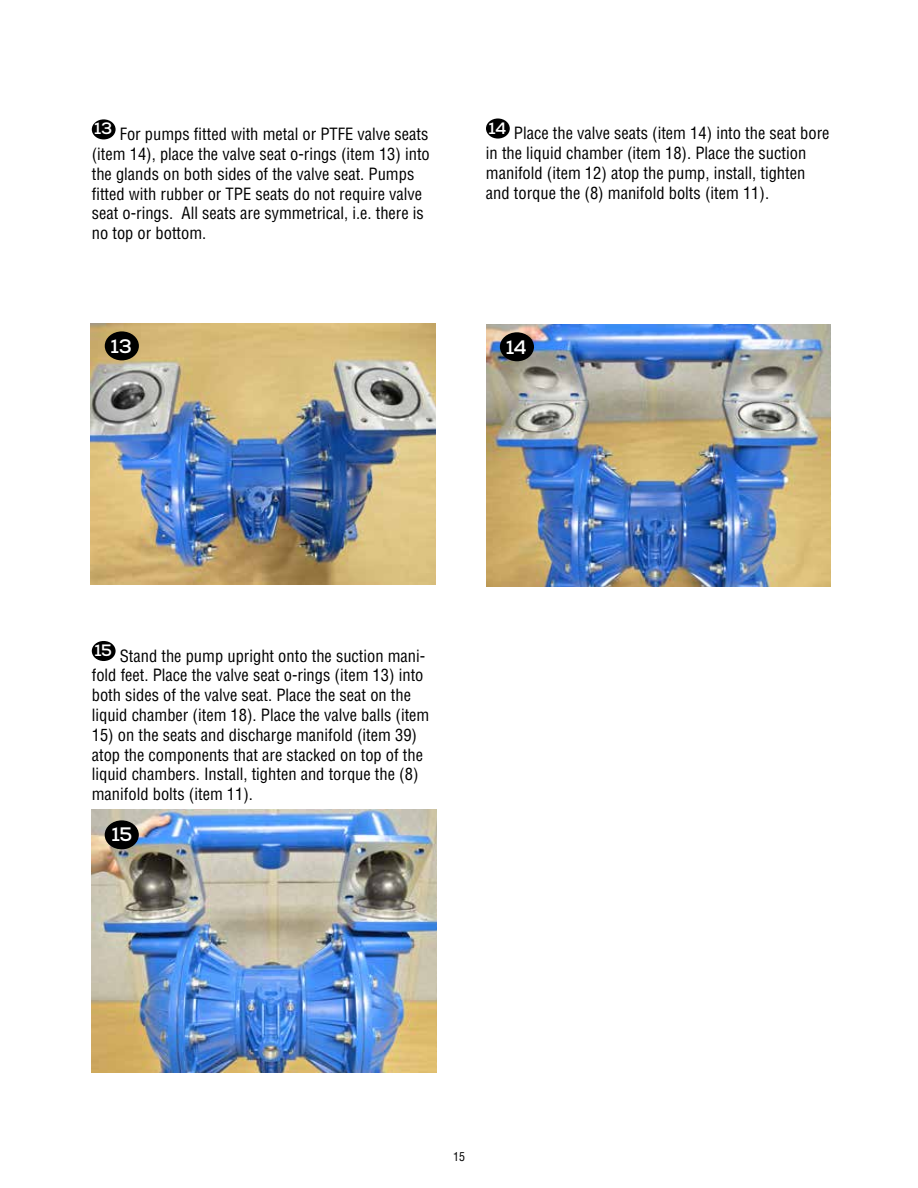
<style>
.page{position:relative;width:918px;height:1188px;background:#fff}
.page>*{position:absolute;margin:0;border:0;box-sizing:border-box;transform-origin:0 0}
.t1{font:700 19.5px "Nexa";color:#fff}
.t2{font:condensed 16.5px/19.8px "Helvetica";color:#000}
.t3{font:condensed 12px "Helvetica";color:#000}
</style>
<div class="page">
<div style="left:92px;top:119px;width:24px;height:20px;background:#000;border-radius:50%"></div>
<img style="left:91px;top:323px;width:344px;height:262px">
<div style="left:105px;top:331px;width:34px;height:29px;background:#000;border-radius:50%"></div>
<img style="left:486px;top:324px;width:344px;height:263px">
<div style="left:500px;top:332px;width:34px;height:29px;background:#000;border-radius:50%"></div>
<div style="left:486px;top:118px;width:24px;height:21px;background:#000;border-radius:50%"></div>
<img style="left:92px;top:810px;width:344px;height:262px">
<div style="left:92px;top:641px;width:24px;height:20px;background:#000;border-radius:50%"></div>
<div style="left:105px;top:820px;width:34px;height:29px;background:#000;border-radius:50%"></div>
<p class="t2" style="left:92px;top:124px;width:340px"><sup>13</sup> For pumps fitted with metal or PTFE valve seats (item 14), place the valve seat o-rings (item 13) into the glands on both sides of the valve seat. Pumps fitted with rubber or TPE seats do not require valve seat o-rings. All seats are symmetrical, i.e. there is no top or bottom.</p>
<p class="t2" style="left:486px;top:123px;width:345px"><sup>14</sup> Place the valve seats (item 14) into the seat bore in the liquid chamber (item 18). Place the suction manifold (item 12) atop the pump, install, tighten and torque the (8) manifold bolts (item 11).</p>
<p class="t1" style="left:111px;top:334px;width:23px">13</p>
<p class="t1" style="left:506px;top:335px;width:23px">14</p>
<p class="t2" style="left:92px;top:645px;width:339px"><sup>15</sup> Stand the pump upright onto the suction mani&shy;fold feet. Place the valve seat o-rings (item 13) into both sides of the valve seat. Place the seat on the liquid chamber (item 18). Place the valve balls (item</p>
<p class="t2" style="left:92px;top:725px;width:333px">15) on the seats and discharge manifold (item 39) atop the components that are stacked on top of the liquid chambers. Install, tighten and torque the (8) manifold bolts (item 11).</p>
<p class="t1" style="left:111px;top:822px;width:22px">15</p>
<p class="t3" style="left:453px;top:1149px;width:13px">15</p>
</div>
